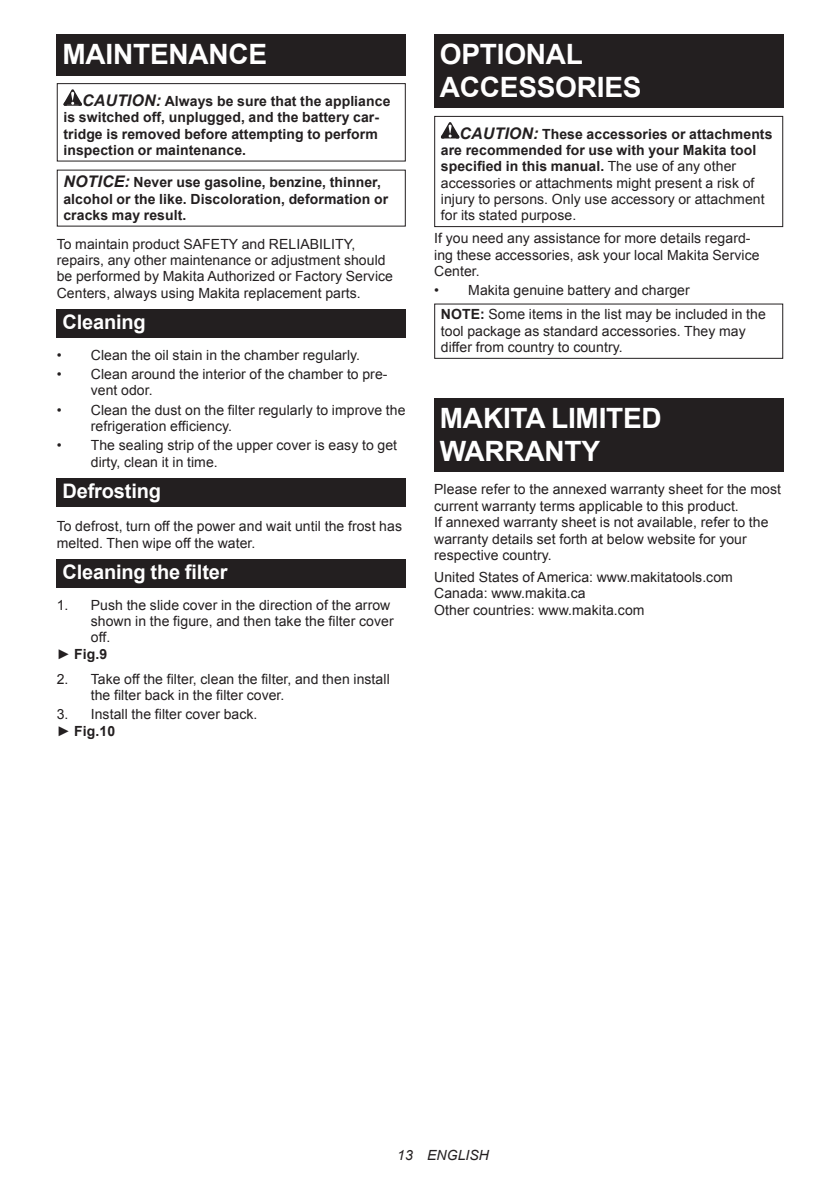
<style>
.page{position:relative;width:840px;height:1191px;background:#fff}
.page>*{position:absolute;margin:0;border:0;box-sizing:border-box;transform-origin:0 0}
.t1{font:700 28px/32.8px "Arial";letter-spacing:-.01em;color:#fff}
.t2{font:700 20px "Arial";letter-spacing:-.01em;color:#fff}
.t3{font:14px/16.4px "Arial";letter-spacing:.005em;color:#231f20}
.t4{font:700 14px/16.4px "Arial";letter-spacing:.005em;color:#231f20}
.t5{font:italic 14px "Arial";letter-spacing:.005em;color:#231f20}
.s1{font-style:italic;font-size:16px}
.s2{font-weight:400}
.s3{font-weight:700}
.s4{font-weight:700;font-style:italic;font-size:16px}
</style>
<div class="page">
<div style="left:434px;top:34px;width:348px;height:74px;background:#231f20"></div>
<svg style="left:440px;top:122px;width:19px;height:16px"></svg>
<div style="left:434px;top:116px;width:348px;height:111px;border:1px solid #231f20"></div>
<div style="left:434px;top:303px;width:348px;height:56px;border:1px solid #231f20"></div>
<div style="left:434px;top:398px;width:348px;height:74px;background:#231f20"></div>
<div style="left:57px;top:34px;width:348px;height:41px;background:#231f20"></div>
<svg style="left:63px;top:89px;width:19px;height:17px"></svg>
<div style="left:57px;top:83px;width:348px;height:79px;border:1px solid #231f20"></div>
<div style="left:57px;top:309px;width:348px;height:29px;background:#231f20"></div>
<div style="left:57px;top:478px;width:348px;height:28px;background:#231f20"></div>
<div style="left:57px;top:559px;width:348px;height:28px;background:#231f20"></div>
<h1 class="t1" style="left:62px;top:38px;width:206px">MAINTENANCE</h1>
<p class="t4" style="left:63px;top:93px;width:328px;text-indent:19px"><span class="s1">CAUTION:</span> Always be sure that the appliance is switched off, unplugged, and the battery car&shy;tridge is removed before attempting to perform inspection or maintenance.</p>
<p class="t4" style="left:63px;top:174px;width:326px"><span class="s1">NOTICE:</span> Never use gasoline, benzine, thinner, alcohol or the like. Discoloration, deformation or cracks may result.</p>
<p class="t3" style="left:57px;top:236px;width:337px">To maintain product SAFETY and RELIABILITY, repairs, any other maintenance or adjustment should be performed by Makita Authorized or Factory Service Centers, always using Makita replacement parts.</p>
<h2 class="t2" style="left:62px;top:309px;width:85px">Cleaning</h2>
<p class="t3" style="left:57px;top:347px;width:305px">• Clean the oil stain in the chamber regularly.</p>
<p class="t3" style="left:91px;top:366px;width:298px;text-indent:-34px">• Clean around the interior of the chamber to pre&shy;vent odor.</p>
<p class="t3" style="left:91px;top:401px;width:316px;text-indent:-34px">• Clean the dust on the filter regularly to improve the refrigeration efficiency.</p>
<p class="t3" style="left:91px;top:437px;width:308px;text-indent:-34px">• The sealing strip of the upper cover is easy to get dirty, clean it in time.</p>
<h2 class="t2" style="left:62px;top:477px;width:100px">Defrosting</h2>
<p class="t3" style="left:57px;top:518px;width:346px">To defrost, turn off the power and wait until the frost has melted. Then wipe off the water.</p>
<h2 class="t2" style="left:62px;top:558px;width:166px">Cleaning the filter</h2>
<p class="t3" style="left:57px;top:596px;width:335px">1. Push the slide cover in the direction of the arrow</p>
<p class="t3" style="left:91px;top:613px;width:304px">shown in the figure, and then take the filter cover</p>
<p class="t3" style="left:91px;top:629px;width:21px">off.</p>
<p class="t4" style="left:57px;top:646px;width:52px"><span class="s2">►</span> Fig.9</p>
<p class="t3" style="left:91px;top:670px;width:300px;text-indent:-34px">2. Take off the filter, clean the filter, and then install the filter back in the filter cover.</p>
<p class="t3" style="left:57px;top:706px;width:202px">3. Install the filter cover back. ► <span class="s3">Fig.10</span></p>
<h1 class="t1" style="left:439px;top:38px;width:203px">OPTIONAL<br>ACCESSORIES</h1>
<p class="t3" style="left:440px;top:125px;width:333px;text-indent:19px"><span class="s4">CAUTION:</span> <span class="s3">These accessories or attachments are recommended for use with your Makita tool specified in this manual.</span> The use of any other accessories or attachments might present a risk of injury to persons. Only use accessory or attachment for its stated purpose.</p>
<p class="t3" style="left:434px;top:230px;width:327px">If you need any assistance for more details regard&shy;ing these accessories, ask your local Makita Service<br>Center.</p>
<p class="t3" style="left:440px;top:279px;width:326px;line-height:23.8px;text-indent:-7px">• Makita genuine battery and charger<br><span class="s3">NOTE:</span> Some items in the list may be included in the</p>
<p class="t3" style="left:440px;top:323px;width:306px">tool package as standard accessories. They may differ from country to country.</p>
<h1 class="t1" style="left:439px;top:403px;width:223px">MAKITA LIMITED<br>WARRANTY</h1>
<p class="t3" style="left:434px;top:481px;width:348px">Please refer to the annexed warranty sheet for the most current warranty terms applicable to this product.<br>If annexed warranty sheet is not available, refer to the warranty details set forth at below website for your respective country.</p>
<p class="t3" style="left:434px;top:569px;width:300px">United States of America: www.makitatools.com<br>Canada: www.makita.ca<br>Other countries: www.makita.com</p>
<p class="t5" style="left:397px;top:1146px;width:17px">13</p>
<p class="t5" style="left:427px;top:1146px;width:63px">ENGLISH</p>
</div>
